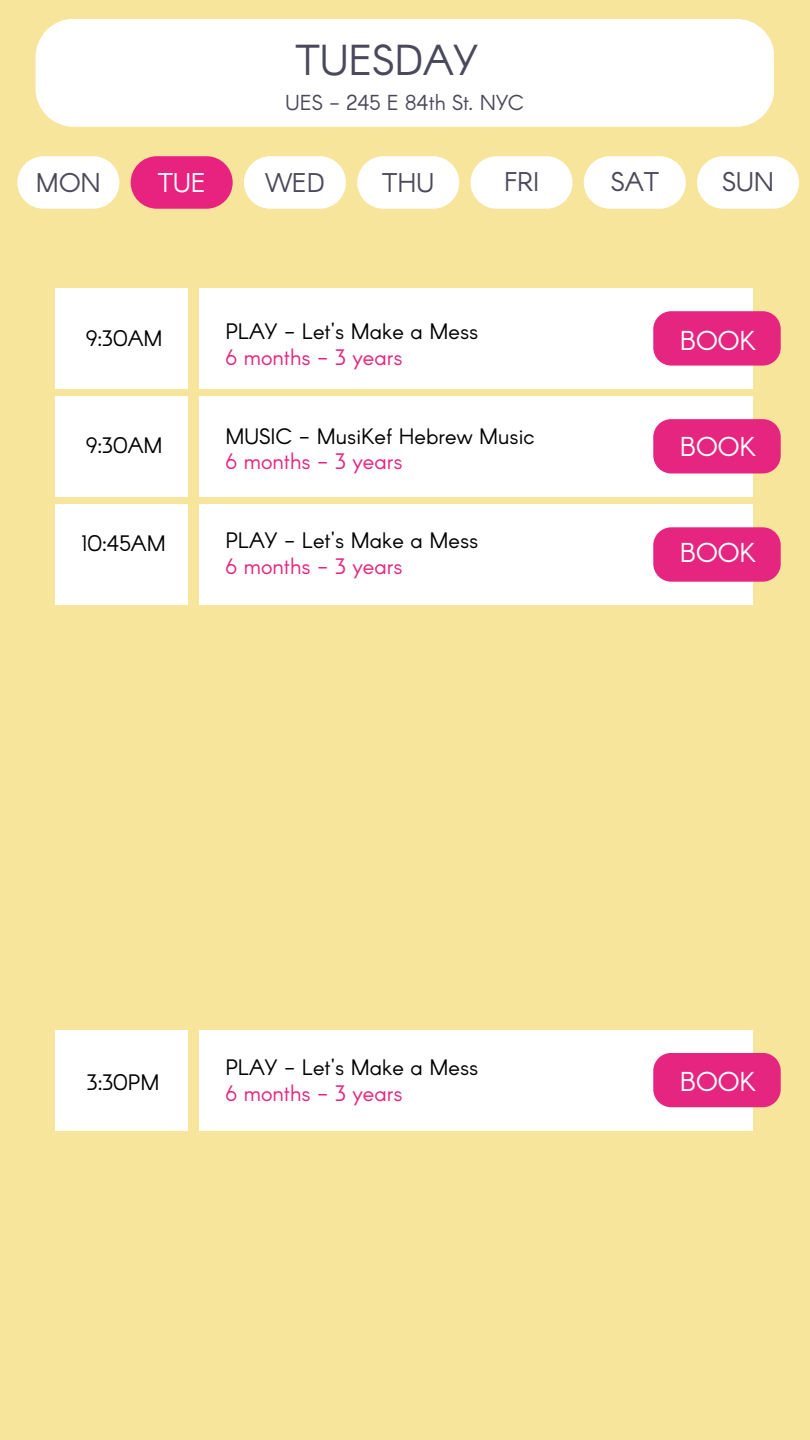
<style>
.page{position:relative;width:810px;height:1440px;background:#f7e59b}
.page>*{position:absolute;margin:0;border:0;box-sizing:border-box;transform-origin:0 0}
.t1{font:42.4px "Arcon";color:#49495b}
.t2{font:26.7px "Arcon";color:#fff}
.t3{font:26.5px "Arcon";color:#49495b}
.t4{font:26.5px "Arcon";color:#fff}
.t5{font:21.9px "Arcon";color:#000}
.t6{font:21.9px "Arcon";color:#e7237f}
.t7{font:21.2px "Arcon";color:#49495b}
</style>
<div class="page">
<div style="left:17px;top:156px;width:102px;height:53px;background:#fff"></div>
<div style="left:131px;top:156px;width:102px;height:53px;background:#e7237f"></div>
<div style="left:244px;top:156px;width:102px;height:53px;background:#fff"></div>
<div style="left:357px;top:156px;width:102px;height:53px;background:#fff"></div>
<div style="left:471px;top:156px;width:102px;height:53px;background:#fff"></div>
<div style="left:584px;top:156px;width:102px;height:53px;background:#fff"></div>
<div style="left:36px;top:19px;width:738px;height:108px;background:#fff"></div>
<div style="left:697px;top:156px;width:102px;height:53px;background:#fff"></div>
<div style="left:199px;top:288px;width:554px;height:101px;background:#fff"></div>
<div style="left:56px;top:288px;width:132px;height:100px;background:#fff"></div>
<svg style="left:653px;top:311px;width:128px;height:55px"></svg>
<div style="left:199px;top:396px;width:554px;height:100px;background:#fff"></div>
<div style="left:56px;top:396px;width:132px;height:100px;background:#fff"></div>
<div style="left:653px;top:419px;width:128px;height:54px;background:#e62580"></div>
<div style="left:199px;top:504px;width:554px;height:101px;background:#fff"></div>
<div style="left:56px;top:504px;width:132px;height:101px;background:#fff"></div>
<svg style="left:653px;top:527px;width:128px;height:55px"></svg>
<div style="left:199px;top:1030px;width:554px;height:100px;background:#fff"></div>
<div style="left:56px;top:1030px;width:132px;height:100px;background:#fff"></div>
<div style="left:653px;top:1053px;width:128px;height:54px;background:#e62580"></div>
<p class="t1" style="left:296px;top:33px;width:184px">TUESDAY</p>
<h2 class="t7" style="left:286px;top:88px;width:240px">UES - 245 E 84th St. NYC</h2>
<h1 class="t3" style="left:36px;top:166px;width:67px">MON</h1>
<p class="t4" style="left:158px;top:166px;width:49px">TUE</p>
<p class="t3" style="left:266px;top:166px;width:60px">WED</p>
<h2 class="t3" style="left:382px;top:166px;width:53px">THU</h2>
<p class="t3" style="left:504px;top:165px;width:37px">FRI</p>
<h2 class="t3" style="left:611px;top:165px;width:50px">SAT</h2>
<p class="t3" style="left:722px;top:165px;width:53px">SUN</p>
<p class="t5" style="left:86px;top:324px;width:78px">9:30AM</p>
<h2 class="t5" style="left:225px;top:317px;width:254px">PLAY - Let's Make a Mess</h2>
<p class="t6" style="left:225px;top:343px;width:179px">6 months - 3 years</p>
<h3 class="t2" style="left:680px;top:323px;width:78px">BOOK</h3>
<h2 class="t5" style="left:86px;top:431px;width:78px">9:30AM</h2>
<h2 class="t5" style="left:225px;top:422px;width:311px">MUSIC - MusiKef Hebrew Music</h2>
<h3 class="t6" style="left:225px;top:447px;width:179px">6 months - 3 years</h3>
<h3 class="t2" style="left:680px;top:429px;width:78px">BOOK</h3>
<p class="t5" style="left:82px;top:529px;width:86px">10:45AM</p>
<h2 class="t5" style="left:225px;top:526px;width:254px">PLAY - Let's Make a Mess</h2>
<p class="t6" style="left:225px;top:552px;width:179px">6 months - 3 years</p>
<p class="t2" style="left:680px;top:535px;width:78px">BOOK</p>
<p class="t5" style="left:87px;top:1068px;width:74px">3:30PM</p>
<h2 class="t5" style="left:225px;top:1054px;width:254px">PLAY - Let's Make a Mess</h2>
<p class="t6" style="left:225px;top:1079px;width:179px">6 months - 3 years</p>
<p class="t2" style="left:680px;top:1065px;width:78px">BOOK</p>
</div>
